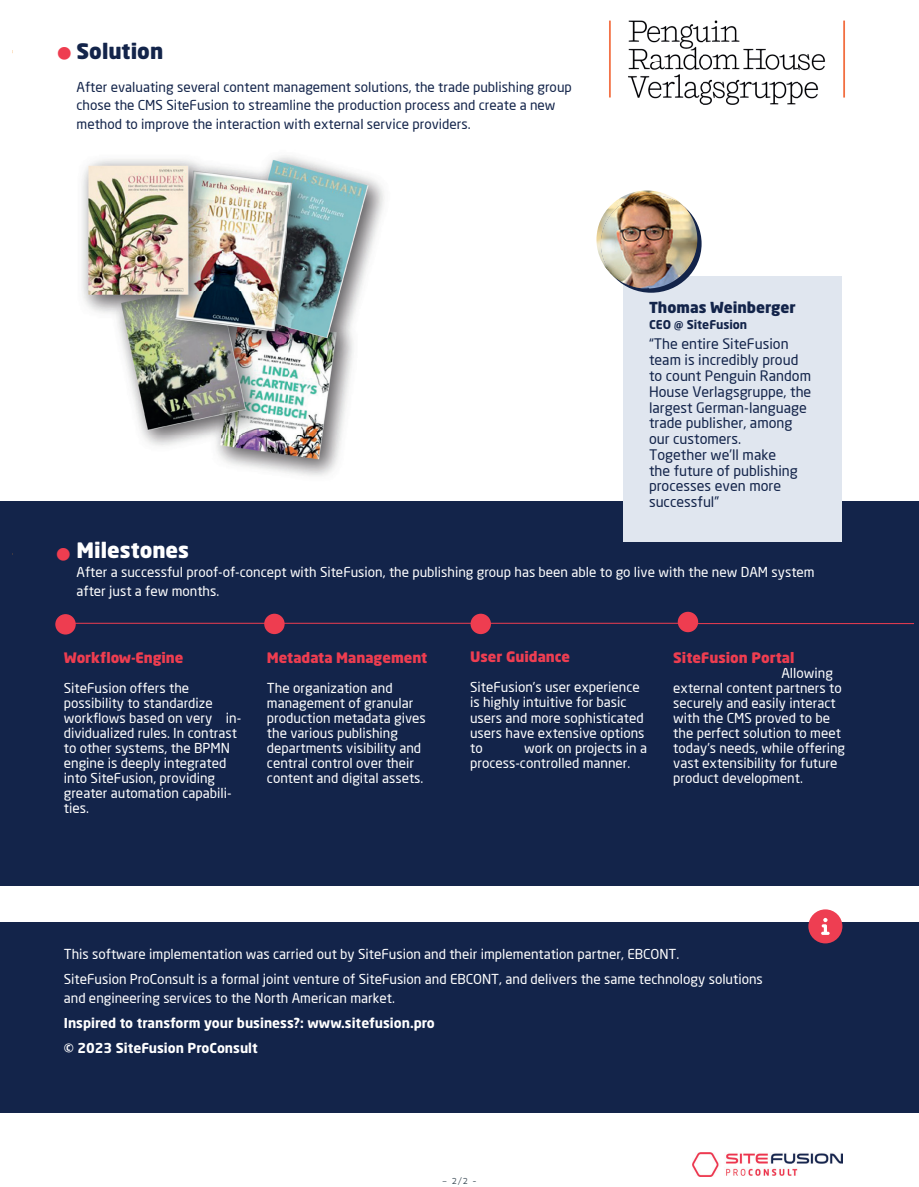
<style>
.page{position:relative;width:919px;height:1187px;background:#fff}
.page>*{position:absolute;margin:0;border:0;box-sizing:border-box;transform-origin:0 0}
.t1{font:900 21px "Neo Sans Std";color:#fff}
.t2{font:900 21px "Neo Sans Std";color:#13244a}
.t3{font:900 15px "Neo Sans Std";color:#13244a}
.t4{font:14.25px/15.8px "Neo Sans";color:#13244a}
.t5{font:900 14.25px "Neo Sans Std";color:#ee3d50}
.t6{font:900 14.25px "Neo Sans Std";color:#ee3e52}
.t7{font:13.5px/15px "Neo Sans";color:#fff}
.t8{font:13.5px/18.8px "Neo Sans";color:#13244a}
.t9{font:700 13.5px/25px "Neo Sans Std";color:#fff}
.t10{font:700 12px "Neo Sans Std";color:#13244a}
.t11{font:9px "Maven Pro";color:#374752}
</style>
<div class="page">
<img style="left:692px;top:1152px;width:150px;height:24px">
<hr style="left:13px;top:50px;width:47px;height:2px;background:#f69122">
<hr style="left:13px;top:52px;width:48px;height:1px;background:#f69122">
<div style="left:0;top:501px;width:918px;height:611px;background:#13244a"></div>
<hr style="left:72px;top:623px;width:609px;height:1px;background:#ee3d50">
<div style="left:677px;top:611px;width:21px;height:21px;background:#ee3d50;border-radius:50%"></div>
<div style="left:470px;top:613px;width:21px;height:21px;background:#ee3d50;border-radius:50%"></div>
<div style="left:264px;top:613px;width:20px;height:21px;background:#ee3d50;border-radius:50%"></div>
<div style="left:55px;top:614px;width:21px;height:20px;background:#ee3d50;border-radius:50%"></div>
<hr style="left:683px;top:623px;width:230px;height:1px;background:#ee3d50">
<img style="left:609px;top:20px;width:235px;height:85px">
<div style="left:14px;top:39px;width:49px;height:29px;background:#fff"></div>
<div style="left:623px;top:276px;width:219px;height:265px;background:#e0e6ef"></div>
<img style="left:82px;top:155px;width:303px;height:321px">
<svg style="left:600px;top:195px;width:101px;height:98px"></svg>
<img style="left:596px;top:191px;width:88px;height:66px">
<img style="left:600px;top:236px;width:97px;height:52px">
<div style="left:0;top:886px;width:918px;height:35px;background:#fff"></div>
<svg style="left:808px;top:909px;width:34px;height:34px"></svg>
<h1 class="t2" style="left:77px;top:37px;width:88px">Solution</h1>
<p class="t8" style="left:77px;top:77px;width:496px">After evaluating several content management solutions, the trade publishing group chose the CMS SiteFusion to streamline the production process and create a new method to improve the interaction with external service providers.</p>
<p class="t3" style="left:649px;top:297px;width:148px">Thomas Weinberger</p>
<p class="t10" style="left:649px;top:317px;width:100px">CEO @ SiteFusion</p>
<p class="t4" style="left:649px;top:336px;width:164px">“The entire SiteFusion team is incredibly proud to count Penguin Random<br>House Verlagsgruppe, the largest German-language trade publisher, among our customers.<br>Together we’ll make<br>the future of publishing processes even more successful”</p>
<h1 class="t1" style="left:77px;top:536px;width:114px">Milestones</h1>
<p class="t7" style="left:77px;top:562px;width:739px;line-height:18.8px">After a successful proof-of-concept with SiteFusion, the publishing group has been able to go live with the new DAM system after just a few months.</p>
<p class="t5" style="left:64px;top:648px;width:121px">Workflow-Engine</p>
<p class="t7" style="left:64px;top:680px;width:179px">SiteFusion offers the possibility to standardize workflows based on very in&shy;dividualized rules. In contrast to other systems, the BPMN engine is deeply integrated into SiteFusion, providing greater automation capabili&shy;ties.</p>
<p class="t5" style="left:267px;top:648px;width:162px">Metadata Management</p>
<p class="t7" style="left:267px;top:680px;width:160px">The organization and management of granular production metadata gives the various publishing departments visibility and central control over their content and digital assets.</p>
<p class="t6" style="left:470px;top:647px;width:102px">User Guidance</p>
<p class="t7" style="left:470px;top:679px;width:176px">SiteFusion’s user experience is highly intuitive for basic users and more sophisticated users have extensive options to</p>
<p class="t7" style="left:470px;top:739px;width:178px;text-indent:54px">work on projects in a process-controlled manner.</p>
<p class="t5" style="left:673px;top:648px;width:123px">SiteFusion Portal</p>
<p class="t7" style="left:673px;top:665px;width:173px;text-indent:108px">Allowing external content partners to securely and easily interact with the CMS proved to be the perfect solution to meet today’s needs, while offering vast extensibility for future product development.</p>
<p class="t7" style="left:64px;top:941px;width:700px;line-height:25px">This software implementation was carried out by SiteFusion and their implementation partner, EBCONT.<br>SiteFusion ProConsult is a formal joint venture of SiteFusion and EBCONT, and delivers the same technology solutions</p>
<p class="t7" style="left:64px;top:990px;width:332px">and engineering services to the North American market.</p>
<p class="t9" style="left:64px;top:1009px;width:372px">Inspired to transform your business?: www.sitefusion.pro © 2023 SiteFusion ProConsult</p>
<p class="t11" style="left:442px;top:1174px;width:36px">– 2 / 2 -</p>
</div>
